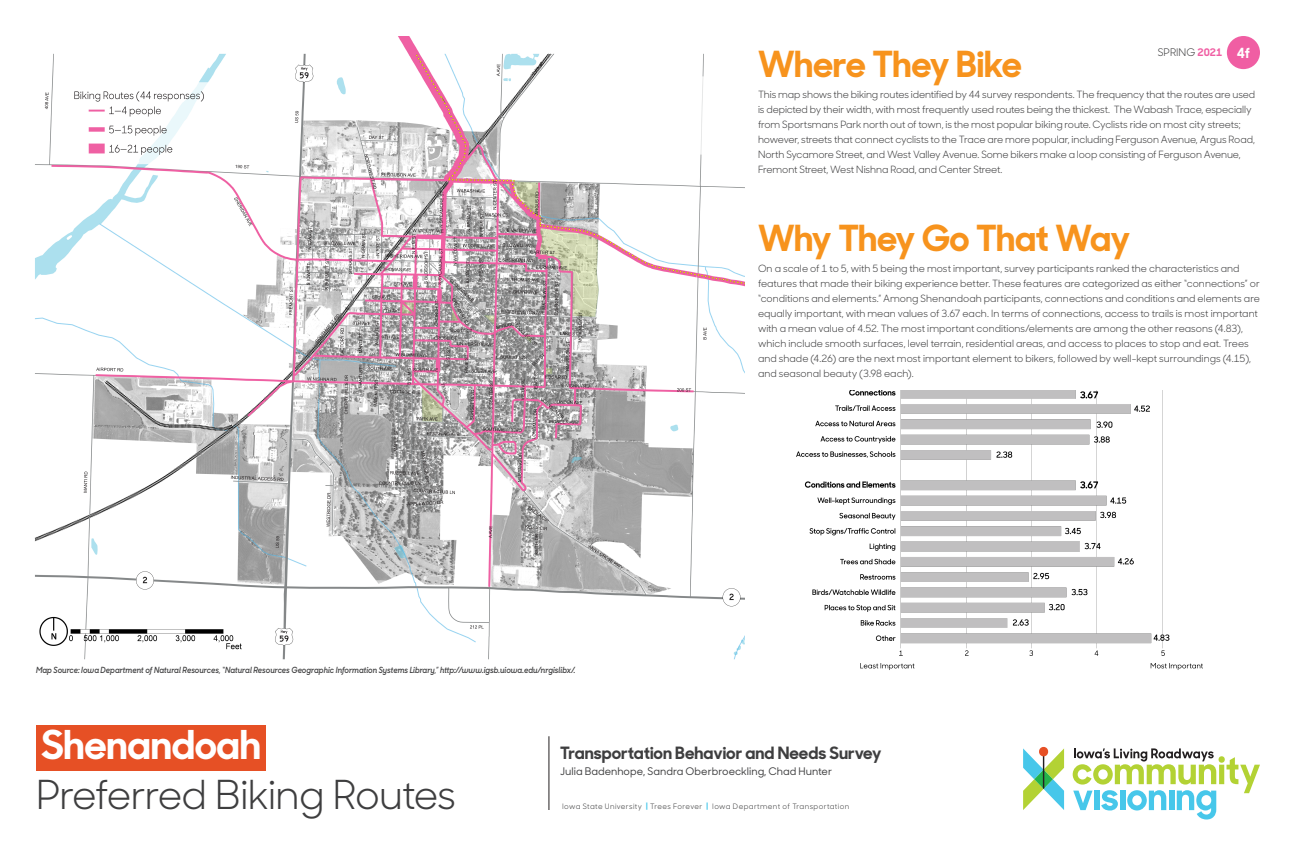
<style>
.page{position:relative;width:1296px;height:864px;background:#fff}
.page>*{position:absolute;margin:0;border:0;box-sizing:border-box;transform-origin:0 0}
.Sharp_Sans_No1__sub{font:40px "Sharp Sans No 1";letter-spacing:-.02em;color:#3e3e3f}
.t1{font:700 39.85px "Sharp Sans No 1";letter-spacing:-.005em;color:#fff}
.Survey_Big_Heading{font:700 36px "Sharp Sans No 1";letter-spacing:-.015em;color:#f7931d}
.t2{font:700 17px "Sharp Sans No 1";color:#3e3e3f}
.t3{font:500 10.5px "Sharp Sans No 1";color:#3e3e3f}
.t4{font:10.5px "Sharp Sans No 1";color:#3e3e3f}
.Body_Text{font:10px/15px "Sharp Sans No 1";letter-spacing:-.005em;color:#3e3e3f}
.Captions{font:italic 600 8.5px "Sharp Sans No 1";letter-spacing:.005em;color:#3e3e3f;scale:.9 1}
.t5{font:7.5px "Sharp Sans No 1";letter-spacing:.05em;color:#3e3e3f}
.s1{font-weight:700;color:#f05ea3}
.s2{font-weight:700;font-size:14px;color:#fff}
.s3{font-weight:700;color:#47c7ea}
</style>
<div class="page">
<hr style="left:549px;top:736px;width:1px;height:74px;background:#231f20">
<div style="left:1227px;top:36px;width:33px;height:33px;background:#f05ea3;border-radius:50%"></div>
<div style="left:36px;top:726px;width:229px;height:45px;background:#e65025"></div>
<svg style="left:1073px;top:748px;width:187px;height:72px"></svg>
<svg style="left:1023px;top:747px;width:41px;height:63px"></svg>
<img style="left:796px;top:390px;width:407px;height:280px">
<img style="left:34px;top:36px;width:711px;height:624px">
<p class="Survey_Big_Heading" style="left:758px;top:34px;width:266px">Where They Bike</p>
<p class="t4" style="left:1158px;top:44px;width:94px">SPRING <span class="s1">2021</span> <span class="s2">4f</span></p>
<p class="Body_Text" style="left:758px;top:86px;width:499px">This map shows the biking routes identified by 44 survey respondents. The frequency that the routes are used is depicted by their width, with most frequently used routes being the thickest. The Wabash Trace, especially from Sportsmans Park north out of town, is the most popular biking route. Cyclists ride on most city streets; however, streets that connect cyclists to the Trace are more popular, including Ferguson Avenue, Argus Road, North Sycamore Street, and West Valley Avenue. Some bikers make a loop consisting of Ferguson Avenue, Fremont Street, West Nishna Road, and Center Street.</p>
<p class="Survey_Big_Heading" style="left:758px;top:208px;width:374px">Why They Go That Way</p>
<p class="Captions" style="left:36px;top:662px;width:601px">Map Source: Iowa Department of Natural Resources, “Natural Resources Geographic Information Systems Library,” http://www.igsb.uiowa.edu/nrgislibx/.</p>
<p class="Body_Text" style="left:758px;top:260px;width:504px">On a scale of 1 to 5, with 5 being the most important, survey participants ranked the characteristics and features that made their biking experience better. These features are categorized as either “connections” or “conditions and elements.” Among Shenandoah participants, connections and conditions and elements are equally important, with mean values of 3.67 each. In terms of connections, access to trails is most important with a mean value of 4.52. The most important conditions/elements are among the other reasons (4.83), which include smooth surfaces, level terrain, residential areas, and access to places to stop and eat. Trees and shade (4.26) are the next most important element to bikers, followed by well-kept surroundings (4.15), and seasonal beauty (3.98 each).</p>
<h2 class="t1" style="left:41px;top:712px;width:221px">Shenandoah</h2>
<p class="Sharp_Sans_No1__sub" style="left:36px;top:763px;width:422px">Preferred Biking Routes</p>
<h3 class="t2" style="left:560px;top:739px;width:323px">Transportation Behavior and Needs Survey</h3>
<p class="t3" style="left:560px;top:764px;width:273px">Julia Badenhope, Sandra Oberbroeckling, Chad Hunter</p>
<p class="t5" style="left:562px;top:800px;width:289px">Iowa State University <span class="s3">|</span> Trees Forever <span class="s3">|</span> Iowa Department of Transportation</p>
</div>
